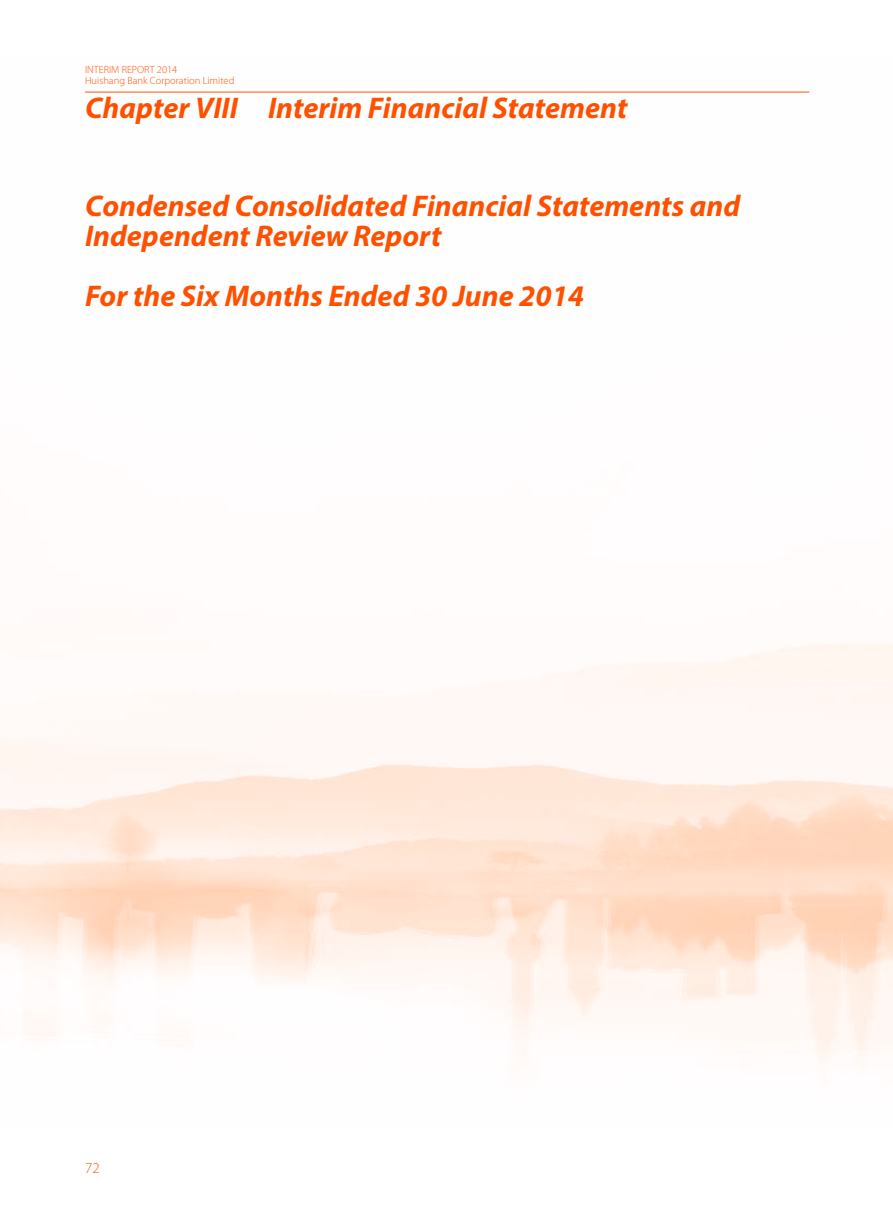
<style>
.page{position:relative;width:893px;height:1212px;background:#fff}
.page>*{position:absolute;margin:0;border:0;box-sizing:border-box;transform-origin:0 0}
.t1{font:italic 700 30px/30px "Myriad Pro";color:#ff5000}
.t2{font:300 15px "Myriad Pro";color:#ff5000}
.t3{font:300 10.5px "Myriad Pro";color:#ff5000}
</style>
<div class="page">
<hr style="left:85px;top:92px;width:724px;height:1px;background:#ff5000">
<p class="t3" style="left:85px;top:63px;width:94px">Interi m Report 2014</p>
<p class="t3" style="left:85px;top:75px;width:151px">Huishang Bank Corporation Limited</p>
<p class="t1" style="left:85px;top:92px;width:544px">Chapter VIII Interim Financial Statement</p>
<p class="t1" style="left:85px;top:190px;width:657px">Condensed Consolidated Financial Statements and<br>Independent Review Report</p>
<p class="t1" style="left:85px;top:280px;width:501px">For the Six Months Ended 30 June 2014</p>
<p class="t2" style="left:85px;top:1159px;width:16px">72</p>
</div>
